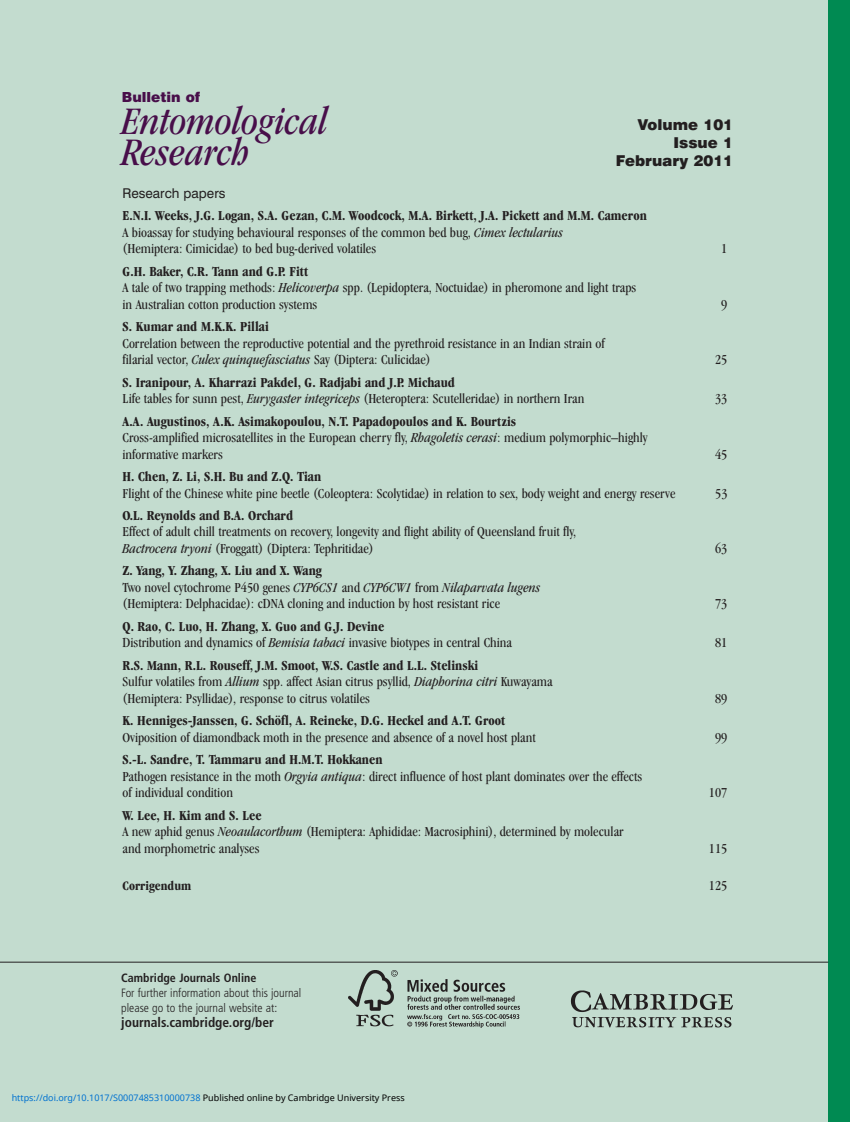
<style>
.page{position:relative;width:850px;height:1122px;background:#fff}
.page>*{position:absolute;margin:0;border:0;box-sizing:border-box;transform-origin:0 0}
.t1{font:italic condensed 40.5px/31.8px "Garamond IT Cby BT";color:#480e4a}
.t2{font:900 15px/18px "Swiss 721 BT";color:#231f20;text-align:right}
.t3{font:condensed 14.25px/16.5px "Garamond IT Cby BT";color:#231f20}
.t4{font:700 condensed 14.25px "Garamond IT Cby BT";color:#231f20}
.t5{font:900 13.95px "Swiss 721 BT";color:#480e4a}
.t6{font:700 condensed 13.5px "Frutiger";color:#231f20}
.t7{font:13.5px "Swiss 721 BT";color:#231f20}
.t8{font:700 condensed 13.5px "Garamond IT Cby BT";color:#231f20}
.t9{font:300 condensed 12px/15px "Frutiger";color:#231f20}
.t10{font:700 condensed 12px "Frutiger";color:#231f20}
.t11{font:9px "Noto Sans";color:#0172cf}
.s1{font-weight:700}
.s2{font-style:italic}
.s3{color:#000}
</style>
<div class="page">
<div style="left:0;top:0;width:838px;height:1122px;background:#c3dccf"></div>
<div style="left:828px;top:0;width:22px;height:1122px;background:#008a52"></div>
<hr style="left:0;top:962px;width:828px;height:1px;background:#231f20">
<img style="left:570px;top:990px;width:163px;height:38px">
<img style="left:349px;top:971px;width:170px;height:57px">
<p class="t5" style="left:122px;top:92px;width:80px">Bulletin of</p>
<h1 class="t1" style="left:122px;top:108px;width:208px">Entomological<br>Research</h1>
<p class="t2" style="left:616px;top:117px;width:119px">Volume 101<br>Issue 1<br>February 2011</p>
<p class="t7" style="left:122px;top:188px;width:104px">Research papers</p>
<p class="t3" style="left:122px;top:209px;width:526px"><span class="s1">E.N.I. Weeks, J.G. Logan, S.A. Gezan, C.M. Woodcock, M.A. Birkett, J.A. Pickett and M.M. Cameron<br></span>A bioassay for studying behavioural responses of the common bed bug, <span class="s2">Cimex lectularius<br></span>(Hemiptera: Cimicidae) to bed bug-derived volatiles</p>
<p class="t3" style="left:122px;top:264px;width:515px"><span class="s1">G.H. Baker, C.R. Tann and G.P. Fitt<br></span>A tale of two trapping methods: <span class="s2">Helicoverpa</span> spp. (Lepidoptera, Noctuidae) in pheromone and light traps in Australian cotton production systems</p>
<p class="t4" style="left:122px;top:321px;width:148px">S. Kumar and M.K.K. Pillai</p>
<p class="t3" style="left:122px;top:336px;width:484px">Correlation between the reproductive potential and the pyrethroid resistance in an Indian strain of filarial vector, <span class="s2">Culex quinquefasciatus</span> Say (Diptera: Culicidae)</p>
<p class="t3" style="left:122px;top:375px;width:463px"><span class="s1">S. Iranipour, A. Kharrazi Pakdel, G. Radjabi and J.P. Michaud<br></span>Life tables for sunn pest, <span class="s2">Eurygaster integriceps</span> (Heteroptera: Scutelleridae) in northern Iran</p>
<p class="t3" style="left:122px;top:414px;width:526px"><span class="s1">A.A. Augustinos, A.K. Asimakopoulou, N.T. Papadopoulos and K. Bourtzis<br></span>Cross-amplified microsatellites in the European cherry fly, <span class="s2">Rhagoletis cerasi</span>: medium polymorphic–highly informative markers</p>
<p class="t3" style="left:721px;top:242px;width:8px">1</p>
<p class="t3" style="left:721px;top:297px;width:8px">9</p>
<p class="t3" style="left:715px;top:353px;width:14px">25</p>
<p class="t3" style="left:715px;top:391px;width:14px">33</p>
<p class="t3" style="left:715px;top:447px;width:14px">45</p>
<p class="t4" style="left:122px;top:471px;width:200px">H. Chen, Z. Li, S.H. Bu and Z.Q. Tian</p>
<p class="t3" style="left:122px;top:486px;width:554px">Flight of the Chinese white pine beetle (Coleoptera: Scolytidae) in relation to sex, body weight and energy reserve</p>
<p class="t3" style="left:715px;top:486px;width:14px">53</p>
<p class="t4" style="left:122px;top:510px;width:172px">O.L. Reynolds and B.A. Orchard</p>
<p class="t3" style="left:122px;top:525px;width:455px">Effect of adult chill treatments on recovery, longevity and flight ability of Queensland fruit fly,<br><span class="s2">Bactrocera tryoni</span> (Froggatt) (Diptera: Tephritidae)</p>
<p class="t3" style="left:715px;top:541px;width:14px">63</p>
<p class="t3" style="left:122px;top:564px;width:419px"><span class="s1">Z. Yang, Y. Zhang, X. Liu and X. Wang<br></span>Two novel cytochrome P450 genes <span class="s2">CYP6CS1</span> and <span class="s2">CYP6CW1</span> from <span class="s2">Nilaparvata lugens </span>(Hemiptera: Delphacidae): cDNA cloning and induction by host resistant rice</p>
<p class="t3" style="left:122px;top:619px;width:391px"><span class="s1">Q. Rao, C. Luo, H. Zhang, X. Guo and G.J. Devine<br></span>Distribution and dynamics of <span class="s2">Bemisia tabaci</span> invasive biotypes in central China</p>
<p class="t3" style="left:122px;top:658px;width:432px"><span class="s1">R.S. Mann, R.L. Rouseff, J.M. Smoot, W.S. Castle and L.L. Stelinski<br></span>Sulfur volatiles from <span class="s2">Allium</span> spp. affect Asian citrus psyllid, <span class="s2">Diaphorina citri</span> Kuwayama (Hemiptera: Psyllidae), response to citrus volatiles</p>
<p class="t3" style="left:715px;top:597px;width:14px">73</p>
<p class="t3" style="left:715px;top:636px;width:14px">81</p>
<p class="t3" style="left:715px;top:691px;width:14px">89</p>
<p class="t4" style="left:122px;top:715px;width:384px">K. Henniges-Janssen, G. Schöfl, A. Reineke, D.G. Heckel and A.T. Groot</p>
<p class="t3" style="left:122px;top:730px;width:415px">Oviposition of diamondback moth in the presence and absence of a novel host plant</p>
<p class="t3" style="left:715px;top:730px;width:14px">99</p>
<p class="t3" style="left:122px;top:753px;width:521px"><span class="s1">S.-L. Sandre, T. Tammaru and H.M.T. Hokkanen<br></span>Pathogen resistance in the moth <span class="s2">Orgyia antiqua</span>: direct influence of host plant dominates over the effects of individual condition</p>
<p class="t3" style="left:709px;top:786px;width:20px">107</p>
<p class="t3" style="left:122px;top:808px;width:502px"><span class="s1">W. Lee, H. Kim and S. Lee<br></span>A new aphid genus <span class="s2">Neoaulacorthum</span> (Hemiptera: Aphididae: Macrosiphini), determined by molecular and morphometric analyses</p>
<p class="t3" style="left:709px;top:841px;width:20px">115</p>
<p class="t8" style="left:122px;top:880px;width:70px">Corrigendum</p>
<p class="t3" style="left:709px;top:878px;width:20px">125</p>
<p class="t10" style="left:121px;top:973px;width:137px">Cambridge Journals Online</p>
<p class="t9" style="left:121px;top:986px;width:182px">For further information about this journal please go to the journal website at:</p>
<p class="t6" style="left:121px;top:1017px;width:154px">journals.cambridge.org/ber</p>
<p class="t11" style="left:12px;top:1091px;width:394px">https://doi.org/10.1017/S0007485310000738 <span class="s3">Published online by Cambridge University Press</span></p>
</div>
